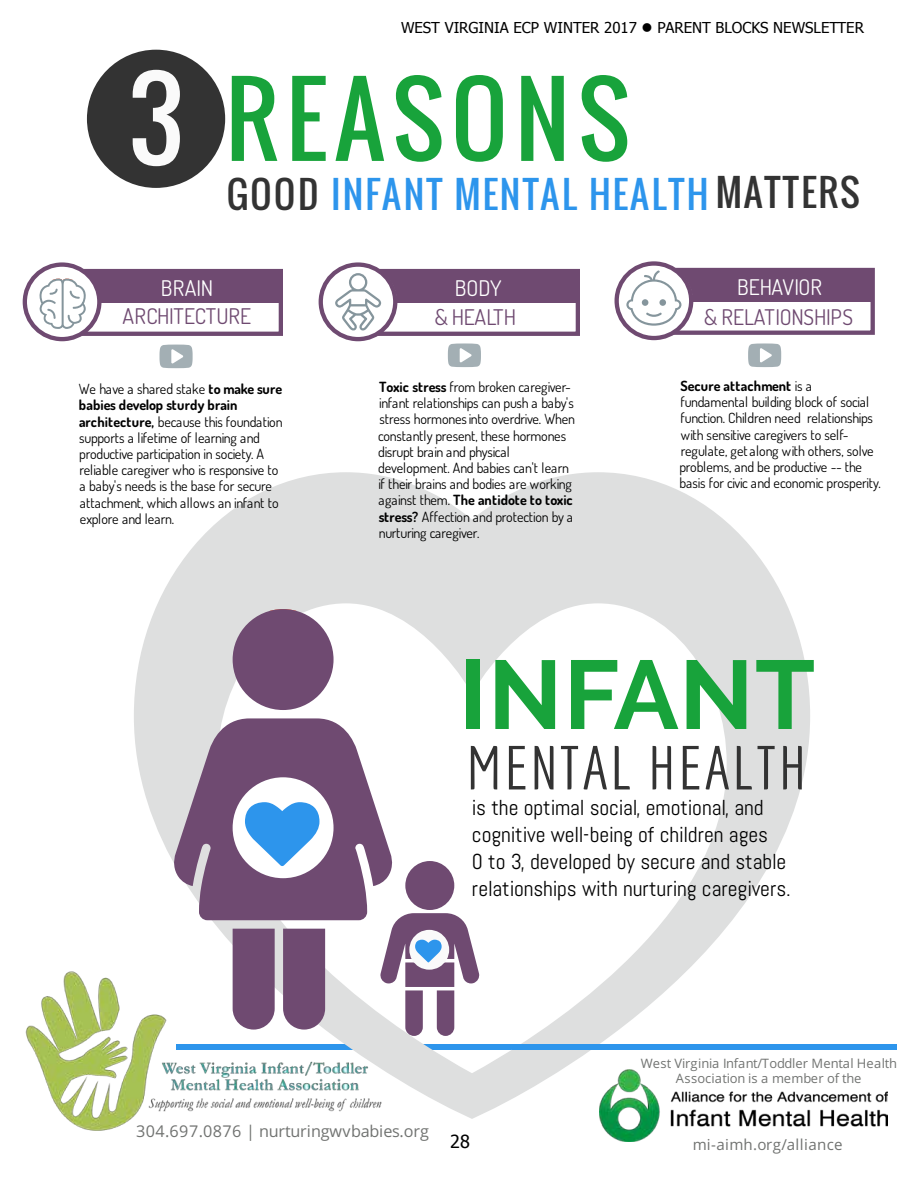
<style>
.page{position:relative;width:918px;height:1188px;background:#fff}
.page>*{position:absolute;margin:0;border:0;box-sizing:border-box;transform-origin:0 0}
.t1{font:97.2px "f 1 kr 0 ssg 4 bz f 3 t 1 xmf 11 todjo 1 zf 1 kr 0 ssg 4 bz f 3 t 1 xmf 11 t";letter-spacing:.08em;color:#18a33b}
.t2{font:97.2px "f 1 cegjnp k 1 fma zyd 3 qwuzbnaof 1 cegjnp k 1 fma zyd 3 qwuzbn";letter-spacing:.015em;color:#18a33b}
.t3{font:60.45px "Economica";letter-spacing:.04em;color:#333}
.t4{font:36.75px "f 1 kr 0 ssg 4 bz f 3 t 1 xmf 11 todjo 1 zf 1 kr 0 ssg 4 bz f 3 t 1 xmf 11 t";letter-spacing:.055em;color:#2d95ec}
.t5{font:21.6px/27px "Abel";letter-spacing:-.005em;color:#000}
.t6{font:21.6px "f 1 budznm 7 ug e 6 e 6 dos 7 m 72 p 3 flf 1 budznm 7 ug e 6 e 6 dos 7 m 72";letter-spacing:-.01em;color:#6f4a71}
.t7{font:21.6px "f 1 budznm 7 ug e 6 e 6 dos 7 m 72 p 3 flf 1 budznm 7 ug e 6 e 6 dos 7 m 72";color:#fff}
.t8{font:18px "Tahoma";color:#000}
.t9{font:16.2px "Open Sans";letter-spacing:-.01em;color:#717371}
.t10{font:15.15px "Open Sans";letter-spacing:.02em;color:#717371}
.t11{font:15px "Tahoma";color:#000}
.t12{font:14.1px/16.2px "f 1 budznm 7 ug e 6 e 6 dos 7 m 72 p 3 flf 1 budznm 7 ug e 6 e 6 dos 7 m 72";letter-spacing:-.01em;color:#000}
.t13{font:14.1px "foh 0 imd 11 h 7 d 35 2 gokd 75 tpx 03 ffoh 0 imd 11 h 7 d 35 2 gokd 75";letter-spacing:.01em;color:#000}
.t14{font:12.9px/15.1px "Open Sans";letter-spacing:-.005em;color:#717371;text-align:center}
.s1{font-size:108px;color:#fafafa}
.s2{color:#333}
.s3{font-family:"foh 0 imd 11 h 7 d 35 2 gokd 75 tpx 03 ffoh 0 imd 11 h 7 d 35 2 gokd 75"}
.s4{font-family:"f 1 budznm 7 ug e 6 e 6 dos 7 m 72 p 3 flf 1 budznm 7 ug e 6 e 6 dos 7 m 72"}
</style>
<div class="page">
<svg style="left:134px;top:472px;width:676px;height:647px"></svg>
<img style="left:599px;top:1069px;width:289px;height:73px">
<div style="left:87px;top:50px;width:138px;height:138px;background:#333;border-radius:50%"></div>
<svg style="left:173px;top:609px;width:220px;height:351px;fill:#6f4a71"></svg>
<svg style="left:380px;top:861px;width:100px;height:175px"></svg>
<svg style="left:160px;top:345px;width:33px;height:23px"></svg>
<div style="left:81px;top:269px;width:202px;height:67px;border:4px solid #6f4a71"></div>
<div style="left:83px;top:271px;width:197px;height:31px;background:#6f4a71"></div>
<svg style="left:26px;top:265px;width:74px;height:73px"></svg>
<div style="left:23px;top:262px;width:79px;height:79px;border:4px solid #6f4a71;border-radius:50%"></div>
<div style="left:378px;top:269px;width:202px;height:67px;border:4px solid #6f4a71"></div>
<div style="left:380px;top:271px;width:197px;height:31px;background:#6f4a71"></div>
<svg style="left:323px;top:265px;width:74px;height:73px"></svg>
<div style="left:319px;top:262px;width:78px;height:79px;border:4px solid #6f4a71;border-radius:50%"></div>
<div style="left:673px;top:268px;width:202px;height:67px;border:4px solid #6f4a71"></div>
<div style="left:676px;top:270px;width:197px;height:31px;background:#6f4a71"></div>
<svg style="left:619px;top:264px;width:74px;height:73px"></svg>
<div style="left:615px;top:261px;width:78px;height:79px;border:4px solid #6f4a71;border-radius:50%"></div>
<svg style="left:39px;top:279px;width:47px;height:50px"></svg>
<svg style="left:335px;top:273px;width:46px;height:58px"></svg>
<svg style="left:626px;top:270px;width:55px;height:56px"></svg>
<svg style="left:448px;top:343px;width:33px;height:24px"></svg>
<svg style="left:748px;top:343px;width:33px;height:24px"></svg>
<div style="left:512px;top:1044px;width:384px;height:6px;background:#2d95ec"></div>
<svg style="left:245px;top:802px;width:74px;height:64px"></svg>
<img style="left:25px;top:960px;width:363px;height:171px">
<p class="t11" style="left:401px;top:18px;width:464px">WEST VIRGINIA ECP WINTER 2017 ● PARENT BLOCKS NEWSLETTER</p>
<h1 class="t1" style="left:129px;top:71px;width:503px"><span class="s1">3</span> REASONS</h1>
<h3 class="t4" style="left:227px;top:175px;width:635px"><span class="s2">GOOD</span> INFANT MENTAL HEALTH<span class="s2">MATTERS</span></h3>
<h3 class="t7" style="left:737px;top:278px;width:86px">BEHAVIOR</h3>
<h3 class="t7" style="left:161px;top:279px;width:54px">BRAIN</h3>
<h3 class="t7" style="left:455px;top:279px;width:49px">BODY</h3>
<h3 class="t6" style="left:435px;top:308px;width:83px">&amp; HEALTH</h3>
<h3 class="t6" style="left:123px;top:307px;width:130px">ARCHITECTURE</h3>
<h3 class="t6" style="left:704px;top:308px;width:150px">&amp; RELATIONSHIPS</h3>
<p class="t12" style="left:79px;top:382px;width:205px">We have a shared stake <span class="s3">to make sure</span></p>
<p class="t13" style="left:79px;top:400px;width:160px">babies develop sturdy brain</p>
<p class="t12" style="left:79px;top:415px;width:205px"><span class="s3">architecture,</span> because this foundation supports a lifetime of learning and productive participation in society. A reliable caregiver who is responsive to a baby's needs is the base for secure attachment, which allows an infant to explore and learn.</p>
<p class="t12" style="left:378px;top:380px;width:199px"><span class="s3">Toxic stress</span> from broken caregiver&shy;infant relationships can push a baby's stress hormonesinto overdrive. When constantly present, these hormones disrupt brain and physical development. And babies can't learn if their brains and bodies are working</p>
<p class="t13" style="left:379px;top:495px;width:196px"><span class="s4">against them.</span> The antidote to toxic</p>
<p class="t12" style="left:379px;top:510px;width:196px"><span class="s3">stress?</span> Affection and protection by a nurturing caregiver.</p>
<p class="t13" style="left:680px;top:380px;width:133px">Secure attachment <span class="s4">is a</span></p>
<p class="t12" style="left:679px;top:395px;width:203px">fundamental building block of social function. Children need relationships with sensitive caregivers to self&shy;regulate, get along with others, solve problems, and be productive -- the basis for civic and economic prosperity.</p>
<h1 class="t2" style="left:459px;top:639px;width:358px">INFANT</h1>
<h2 class="t3" style="left:467px;top:733px;width:341px">MENTAL HEALTH</h2>
<h3 class="t5" style="left:472px;top:796px;width:320px">is the optimal social, emotional, and cognitive well-being of children ages<br>0 to 3, developed by secure and stable relationships with nurturing caregivers.</h3>
<p class="t14" style="left:641px;top:1057px;width:258px">West Virginia Infant/Toddler Mental Health<br>Association is a member of the</p>
<p class="t9" style="left:136px;top:1125px;width:294px">304.697.0876 | nurturingwvbabies.org</p>
<p class="t8" style="left:450px;top:1129px;width:21px">28</p>
<p class="t10" style="left:693px;top:1139px;width:151px">mi-aimh.org/alliance</p>
</div>
